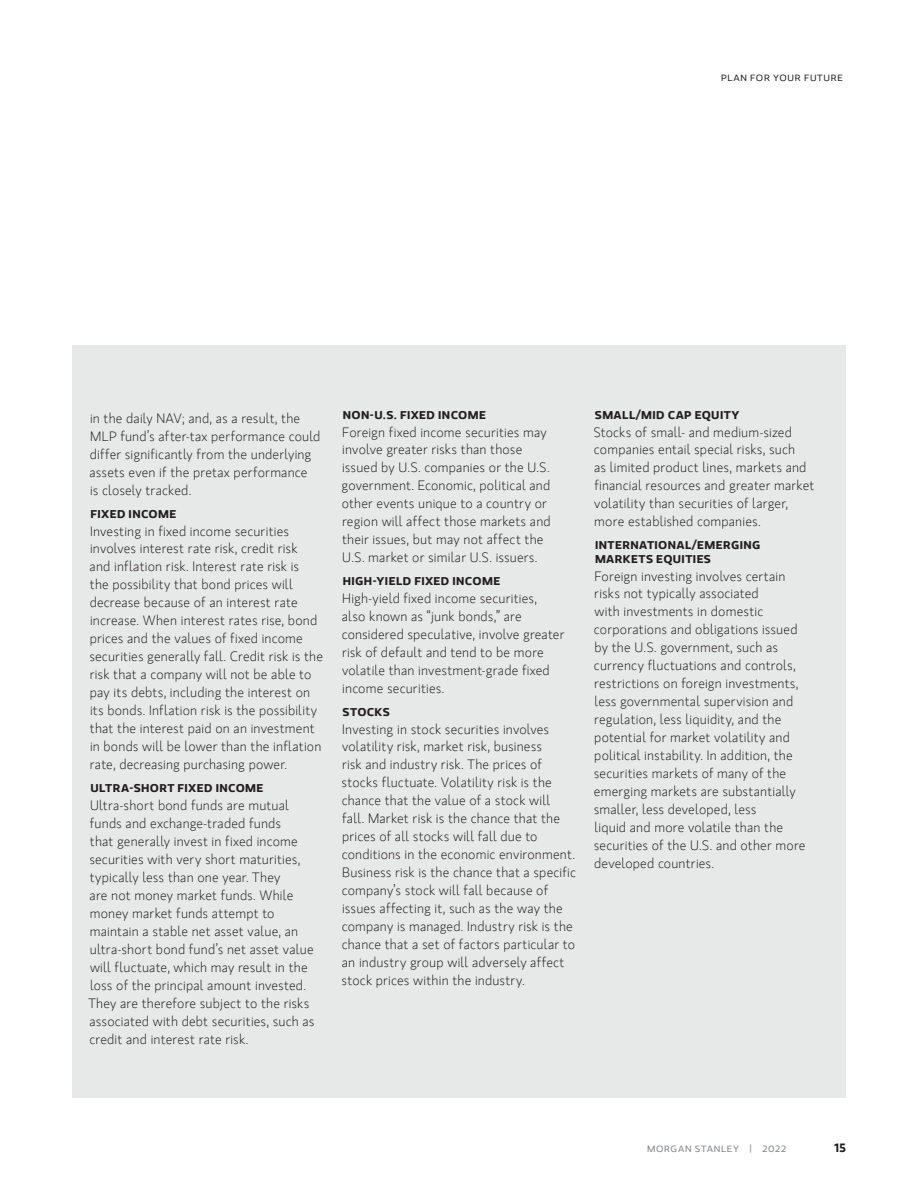
<style>
.page{position:relative;width:918px;height:1188px;background:#fff}
.page>*{position:absolute;margin:0;border:0;box-sizing:border-box;transform-origin:0 0}
.t1{font:300 13.5px/18px "MS Gloriola II Std";letter-spacing:.015em;color:#231f20}
.t2{font:700 12px "MS Gloriola II Std";color:#231f20}
.t3{font:700 11.25px/13.5px "MS Gloriola II Std";letter-spacing:.03em;color:#231f20;scale:1.1 1}
.t4{font:9px "MS Gloriola II Std";letter-spacing:.07em;color:#808285;scale:1.1 1}
.t5{font:9px "MS Gloriola II Std";letter-spacing:.075em;color:#231f20;scale:1.1 1}
</style>
<div class="page">
<div style="left:72px;top:346px;width:774px;height:752px;background:#e7e8e8"></div>
<p class="t5" style="left:721px;top:72px;width:112px">PLAN FOR YOUR FUTURE</p>
<p class="t1" style="left:90px;top:409px;width:232px">in the daily NAV; and, as a result, the MLP fund’s after-tax performance could differ significantly from the underlying assets even if the pretax performance<br>is closely tracked.</p>
<p class="t3" style="left:91px;top:506px;width:80px">FIXED INCOME</p>
<p class="t1" style="left:89px;top:522px;width:235px">Investing in fixed income securities involves interest rate risk, credit risk<br>and inflation risk. Interest rate risk is<br>the possibility that bond prices will decrease because of an interest rate increase. When interest rates rise, bond prices and the values of fixed income securities generally fall. Credit risk is the risk that a company will not be able to pay its debts, including the interest on its bonds. Inflation risk is the possibility that the interest paid on an investment in bonds will be lower than the inflation rate, decreasing purchasing power.</p>
<p class="t3" style="left:91px;top:781px;width:159px">ULTRA-SHORT FIXED INCOME</p>
<p class="t1" style="left:88px;top:796px;width:228px">Ultra-short bond funds are mutual funds and exchange-traded funds<br>that generally invest in fixed income securities with very short maturities, typically less than one year. They<br>are not money market funds. While money market funds attempt to maintain a stable net asset value, an ultra-short bond fund’s net asset value will fluctuate, which may result in the loss of the principal amount invested.<br>They are therefore subject to the risks associated with debt securities, such as credit and interest rate risk.</p>
<p class="t3" style="left:343px;top:407px;width:132px">NON-U.S. FIXED INCOME</p>
<p class="t1" style="left:342px;top:423px;width:211px">Foreign fixed income securities may involve greater risks than those issued by U.S. companies or the U.S. government. Economic, political and other events unique to a country or region will affect those markets and their issues, but may not affect the U.S. market or similar U.S. issuers.</p>
<p class="t3" style="left:343px;top:574px;width:145px">HIGH-YIELD FIXED INCOME</p>
<p class="t1" style="left:342px;top:589px;width:224px">High-yield fixed income securities,<br>also known as “junk bonds,” are considered speculative, involve greater risk of default and tend to be more volatile than investment-grade fixed income securities.</p>
<p class="t3" style="left:343px;top:704px;width:45px">STOCKS</p>
<p class="t1" style="left:342px;top:720px;width:236px">Investing in stock securities involves volatility risk, market risk, business<br>risk and industry risk. The prices of stocks fluctuate. Volatility risk is the chance that the value of a stock will<br>fall. Market risk is the chance that the prices of all stocks will fall due to conditions in the economic environment.<br>Business risk is the chance that a specific company’s stock will fall because of issues affecting it, such as the way the company is managed. Industry risk is the chance that a set of factors particular to an industry group will adversely affect stock prices within the industry.</p>
<p class="t3" style="left:595px;top:407px;width:133px">SMALL/MID CAP EQUITY</p>
<p class="t1" style="left:593px;top:423px;width:223px">Stocks of small- and medium-sized companies entail special risks, such<br>as limited product lines, markets and financial resources and greater market volatility than securities of larger, more established companies.</p>
<p class="t3" style="left:595px;top:538px;width:152px">INTERNATIONAL/EMERGING<br>MARKETS EQUITIES</p>
<p class="t1" style="left:594px;top:567px;width:213px">Foreign investing involves certain risks not typically associated<br>with investments in domestic corporations and obligations issued by the U.S. government, such as currency fluctuations and controls, restrictions on foreign investments, less governmental supervision and regulation, less liquidity, and the potential for market volatility and political instability. In addition, the securities markets of many of the emerging markets are substantially smaller, less developed, less<br>liquid and more volatile than the securities of the U.S. and other more developed countries.</p>
<p class="t4" style="left:647px;top:1143px;width:128px">MORGAN STANLEY | 2022</p>
<p class="t2" style="left:835px;top:1139px;width:13px">15</p>
</div>
